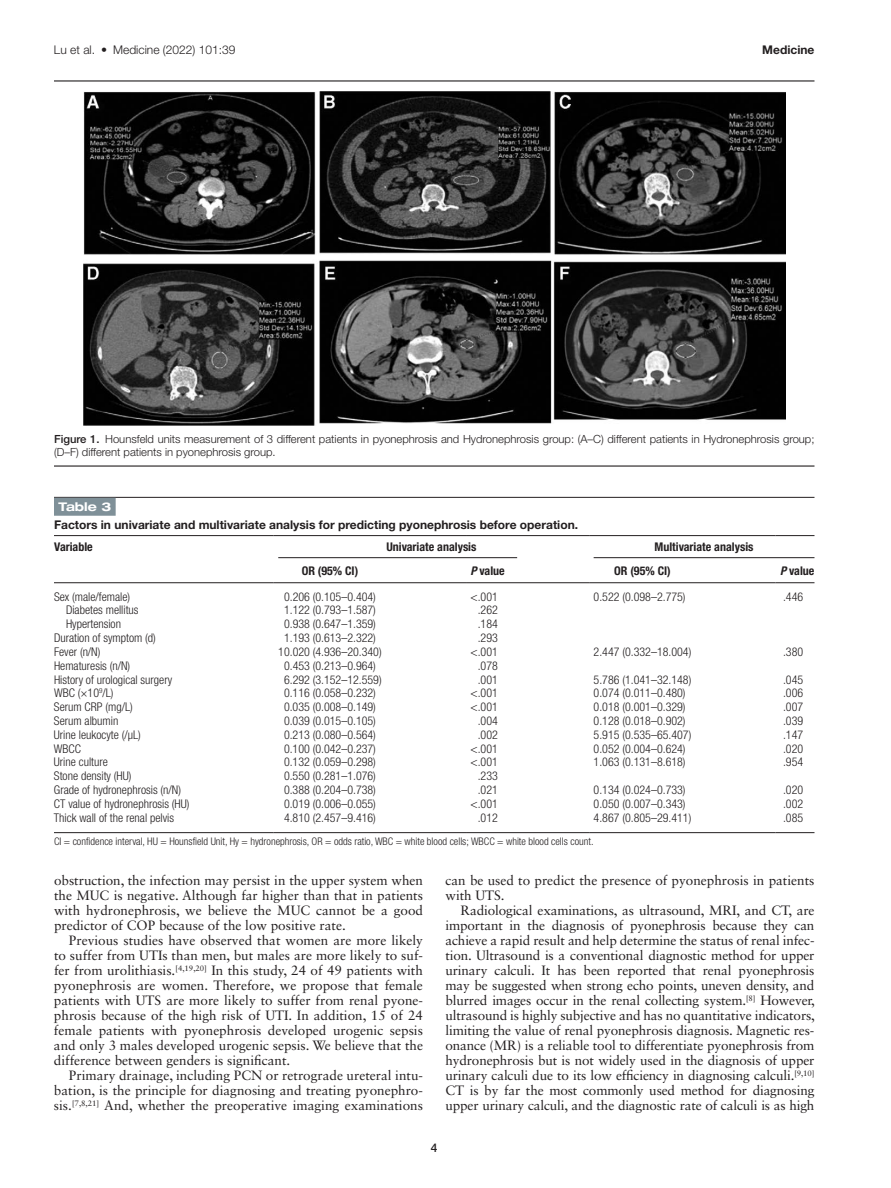
<style>
.page{position:relative;width:891px;height:1188px;background:#fff}
.page>*{position:absolute;margin:0;border:0;box-sizing:border-box;transform-origin:0 0}
.t1{font:13.5px/15px "Sabon LT Std";color:#231f20;text-align:justify}
.t2{font:300 condensed 12px "Helvetica Neue LT Std";color:#231f20}
.t3{font:700 12px "Helvetica Neue LT Std";color:#231f20}
.t4{font:700 condensed 12px "Helvetica Neue LT Std";color:#231f20}
.t5{font:300 12px "Helvetica Neue LT Std";color:#231f20}
.t6{font:700 expanded 12px "Helvetica Neue LT Std";color:#fff}
.t7{font:500 12px "Helvetica Neue LT Std";color:#231f20}
.t8{font:300 11.25px/13.5px "Helvetica Neue LT Std";color:#231f20}
.t9{font:300 condensed 10.5px "Helvetica Neue LT Std";color:#231f20}
.s1{font-weight:500}
.s2{font-style:italic}
</style>
<div class="page">
<img style="left:83px;top:92px;width:702px;height:334px">
<hr style="left:54px;top:80px;width:760px;height:2px;background:#231f20">
<hr style="left:54px;top:465px;width:760px;height:2px;background:#231f20">
<hr style="left:54px;top:497px;width:760px;height:1px;background:#231f20">
<div style="left:54px;top:498px;width:62px;height:18px;background:#7f9098"></div>
<hr style="left:54px;top:535px;width:220px;height:1px;background:#231f20">
<hr style="left:274px;top:535px;width:192px;height:1px;background:#231f20">
<hr style="left:466px;top:535px;width:123px;height:1px;background:#231f20">
<hr style="left:589px;top:535px;width:187px;height:1px;background:#231f20">
<hr style="left:776px;top:535px;width:39px;height:1px;background:#231f20">
<hr style="left:54px;top:582px;width:220px;height:1px;background:#231f20">
<hr style="left:274px;top:582px;width:192px;height:1px;background:#231f20">
<hr style="left:466px;top:582px;width:123px;height:1px;background:#231f20">
<hr style="left:589px;top:582px;width:187px;height:1px;background:#231f20">
<hr style="left:776px;top:582px;width:39px;height:1px;background:#231f20">
<hr style="left:54px;top:832px;width:220px;height:1px;background:#231f20">
<hr style="left:274px;top:832px;width:192px;height:1px;background:#231f20">
<hr style="left:466px;top:832px;width:123px;height:1px;background:#231f20">
<hr style="left:589px;top:832px;width:187px;height:1px;background:#231f20">
<hr style="left:776px;top:832px;width:39px;height:1px;background:#231f20">
<hr style="left:278px;top:557px;width:239px;height:1px;background:#231f20">
<hr style="left:594px;top:557px;width:221px;height:1px;background:#231f20">
<p class="t5" style="left:54px;top:42px;width:183px">Lu et al. • Medicine (2022) 101:39</p>
<p class="t3" style="left:762px;top:42px;width:54px">Medicine</p>
<p class="t8" style="left:54px;top:432px;width:762px"><span class="s1">Figure 1.</span> Hounsfeld units measurement of 3 different patients in pyonephrosis and Hydronephrosis group: (A–C) different patients in Hydronephrosis group; (D–F) different patients in pyonephrosis group.</p>
<p class="t6" style="left:58px;top:499px;width:54px">Table 3</p>
<p class="t3" style="left:54px;top:518px;width:526px">Factors in univariate and multivariate analysis for predicting pyonephrosis before operation.</p>
<p class="t4" style="left:54px;top:540px;width:40px">Variable</p>
<p class="t4" style="left:386px;top:540px;width:92px">Univariate analysis</p>
<p class="t4" style="left:655px;top:540px;width:101px">Multivariate analysis</p>
<p class="t4" style="left:302px;top:563px;width:58px">OR (95% CI)</p>
<p class="t4" style="left:471px;top:563px;width:36px"><span class="s2">P</span> value</p>
<p class="t4" style="left:614px;top:563px;width:58px">OR (95% CI)</p>
<p class="t4" style="left:780px;top:563px;width:36px"><span class="s2">P</span> value</p>
<p class="t2" style="left:54px;top:590px;width:78px">Sex (male/female)</p>
<p class="t2" style="left:284px;top:590px;width:93px">0.206 (0.105–0.404)</p>
<p class="t2" style="left:471px;top:590px;width:29px">&lt;.001</p>
<p class="t2" style="left:594px;top:590px;width:93px">0.522 (0.098–2.775)</p>
<p class="t2" style="left:783px;top:590px;width:22px">.446</p>
<p class="t2" style="left:66px;top:603px;width:74px">Diabetes mellitus</p>
<p class="t2" style="left:284px;top:603px;width:93px">1.122 (0.793–1.587)</p>
<p class="t2" style="left:478px;top:603px;width:22px">.262</p>
<p class="t2" style="left:66px;top:617px;width:57px">Hypertension</p>
<p class="t2" style="left:284px;top:617px;width:93px">0.938 (0.647–1.359)</p>
<p class="t2" style="left:478px;top:617px;width:22px">.184</p>
<p class="t2" style="left:54px;top:631px;width:103px">Duration of symptom (d)</p>
<p class="t2" style="left:284px;top:631px;width:93px">1.193 (0.613–2.322)</p>
<p class="t2" style="left:478px;top:631px;width:22px">.293</p>
<p class="t2" style="left:54px;top:645px;width:48px">Fever (n/N)</p>
<p class="t2" style="left:278px;top:645px;width:105px">10.020 (4.936–20.340)</p>
<p class="t2" style="left:471px;top:645px;width:29px">&lt;.001</p>
<p class="t2" style="left:594px;top:645px;width:99px">2.447 (0.332–18.004)</p>
<p class="t2" style="left:783px;top:645px;width:22px">.380</p>
<p class="t2" style="left:54px;top:659px;width:78px">Hematuresis (n/N)</p>
<p class="t2" style="left:284px;top:659px;width:93px">0.453 (0.213–0.964)</p>
<p class="t2" style="left:478px;top:659px;width:22px">.078</p>
<p class="t2" style="left:54px;top:672px;width:120px">History of urological surgery</p>
<p class="t2" style="left:284px;top:672px;width:99px">6.292 (3.152–12.559)</p>
<p class="t2" style="left:478px;top:672px;width:22px">.001</p>
<p class="t2" style="left:594px;top:672px;width:99px">5.786 (1.041–32.148)</p>
<p class="t2" style="left:783px;top:672px;width:22px">.045</p>
<p class="t2" style="left:54px;top:686px;width:61px">WBC (×10<sup>9</sup>/L)</p>
<p class="t2" style="left:284px;top:686px;width:93px">0.116 (0.058–0.232)</p>
<p class="t2" style="left:471px;top:686px;width:29px">&lt;.001</p>
<p class="t2" style="left:594px;top:686px;width:93px">0.074 (0.011–0.480)</p>
<p class="t2" style="left:783px;top:686px;width:22px">.006</p>
<p class="t2" style="left:54px;top:700px;width:80px">Serum CRP (mg/L)</p>
<p class="t2" style="left:284px;top:700px;width:93px">0.035 (0.008–0.149)</p>
<p class="t2" style="left:471px;top:700px;width:29px">&lt;.001</p>
<p class="t2" style="left:594px;top:700px;width:93px">0.018 (0.001–0.329)</p>
<p class="t2" style="left:783px;top:700px;width:22px">.007</p>
<p class="t2" style="left:54px;top:714px;width:66px">Serum albumin</p>
<p class="t2" style="left:284px;top:714px;width:93px">0.039 (0.015–0.105)</p>
<p class="t2" style="left:478px;top:714px;width:22px">.004</p>
<p class="t2" style="left:594px;top:714px;width:93px">0.128 (0.018–0.902)</p>
<p class="t2" style="left:783px;top:714px;width:22px">.039</p>
<p class="t2" style="left:54px;top:728px;width:88px">Urine leukocyte (/µL)</p>
<p class="t2" style="left:284px;top:728px;width:93px">0.213 (0.080–0.564)</p>
<p class="t2" style="left:478px;top:728px;width:22px">.002</p>
<p class="t2" style="left:594px;top:728px;width:99px">5.915 (0.535–65.407)</p>
<p class="t2" style="left:783px;top:728px;width:22px">.147</p>
<p class="t2" style="left:54px;top:742px;width:29px">WBCC</p>
<p class="t2" style="left:284px;top:742px;width:93px">0.100 (0.042–0.237)</p>
<p class="t2" style="left:471px;top:742px;width:29px">&lt;.001</p>
<p class="t2" style="left:594px;top:742px;width:93px">0.052 (0.004–0.624)</p>
<p class="t2" style="left:783px;top:742px;width:22px">.020</p>
<p class="t2" style="left:54px;top:755px;width:55px">Urine culture</p>
<p class="t2" style="left:284px;top:755px;width:93px">0.132 (0.059–0.298)</p>
<p class="t2" style="left:471px;top:755px;width:29px">&lt;.001</p>
<p class="t2" style="left:594px;top:755px;width:93px">1.063 (0.131–8.618)</p>
<p class="t2" style="left:783px;top:755px;width:22px">.954</p>
<p class="t2" style="left:54px;top:769px;width:79px">Stone density (HU)</p>
<p class="t2" style="left:284px;top:769px;width:93px">0.550 (0.281–1.076)</p>
<p class="t2" style="left:478px;top:769px;width:22px">.233</p>
<p class="t2" style="left:54px;top:783px;width:129px">Grade of hydronephrosis (n/N)</p>
<p class="t2" style="left:284px;top:783px;width:93px">0.388 (0.204–0.738)</p>
<p class="t2" style="left:478px;top:783px;width:22px">.021</p>
<p class="t2" style="left:594px;top:783px;width:93px">0.134 (0.024–0.733)</p>
<p class="t2" style="left:783px;top:783px;width:22px">.020</p>
<p class="t2" style="left:54px;top:797px;width:137px">CT value of hydronephrosis (HU)</p>
<p class="t2" style="left:284px;top:797px;width:93px">0.019 (0.006–0.055)</p>
<p class="t2" style="left:471px;top:797px;width:29px">&lt;.001</p>
<p class="t2" style="left:594px;top:797px;width:93px">0.050 (0.007–0.343)</p>
<p class="t2" style="left:783px;top:797px;width:22px">.002</p>
<p class="t2" style="left:54px;top:811px;width:122px">Thick wall of the renal pelvis</p>
<p class="t2" style="left:284px;top:811px;width:93px">4.810 (2.457–9.416)</p>
<p class="t2" style="left:478px;top:811px;width:22px">.012</p>
<p class="t2" style="left:594px;top:811px;width:99px">4.867 (0.805–29.411)</p>
<p class="t2" style="left:783px;top:811px;width:22px">.085</p>
<p class="t9" style="left:54px;top:835px;width:541px">CI = confidence interval, HU = Hounsfield Unit, Hy = hydronephrosis, OR = odds ratio, WBC = white blood cells; WBCC = white blood cells count.</p>
<p class="t1" style="left:54px;top:873px;width:371px">obstruction, the infection may persist in the upper system when the MUC is negative. Although far higher than that in patients with hydronephrosis, we believe the MUC cannot be a good predictor of COP because of the low positive rate.</p>
<p class="t1" style="left:54px;top:933px;width:371px;text-indent:15px">Previous studies have observed that women are more likely to suffer from UTIs than men, but males are more likely to suf&shy;fer from urolithiasis.<sup>[4,19,20]</sup> In this study, 24 of 49 patients with pyonephrosis are women. Therefore, we propose that female patients with UTS are more likely to suffer from renal pyone&shy;phrosis because of the high risk of UTI. In addition, 15 of 24 female patients with pyonephrosis developed urogenic sepsis and only 3 males developed urogenic sepsis. We believe that the difference between genders is significant.</p>
<p class="t1" style="left:54px;top:1068px;width:371px;text-indent:15px">Primary drainage, including PCN or retrograde ureteral intu&shy;bation, is the principle for diagnosing and treating pyonephro&shy;sis.<sup>[7,8,21]</sup> And, whether the preoperative imaging examinations</p>
<p class="t1" style="left:445px;top:873px;width:370px">can be used to predict the presence of pyonephrosis in patients with UTS.</p>
<p class="t1" style="left:445px;top:903px;width:371px;text-indent:15px">Radiological examinations, as ultrasound, MRI, and CT, are important in the diagnosis of pyonephrosis because they can achieve a rapid result and help determine the status of renal infec&shy;tion. Ultrasound is a conventional diagnostic method for upper urinary calculi. It has been reported that renal pyonephrosis may be suggested when strong echo points, uneven density, and blurred images occur in the renal collecting system.<sup>[8]</sup> However, ultrasound is highly subjective and has no quantitative indicators, limiting the value of renal pyonephrosis diagnosis. Magnetic res&shy;onance (MR) is a reliable tool to differentiate pyonephrosis from hydronephrosis but is not widely used in the diagnosis of upper urinary calculi due to its low efficiency in diagnosing calculi.<sup>[9,10] </sup>CT is by far the most commonly used method for diagnosing upper urinary calculi, and the diagnostic rate of calculi is as high</p>
<p class="t7" style="left:431px;top:1140px;width:8px">4</p>
</div>
